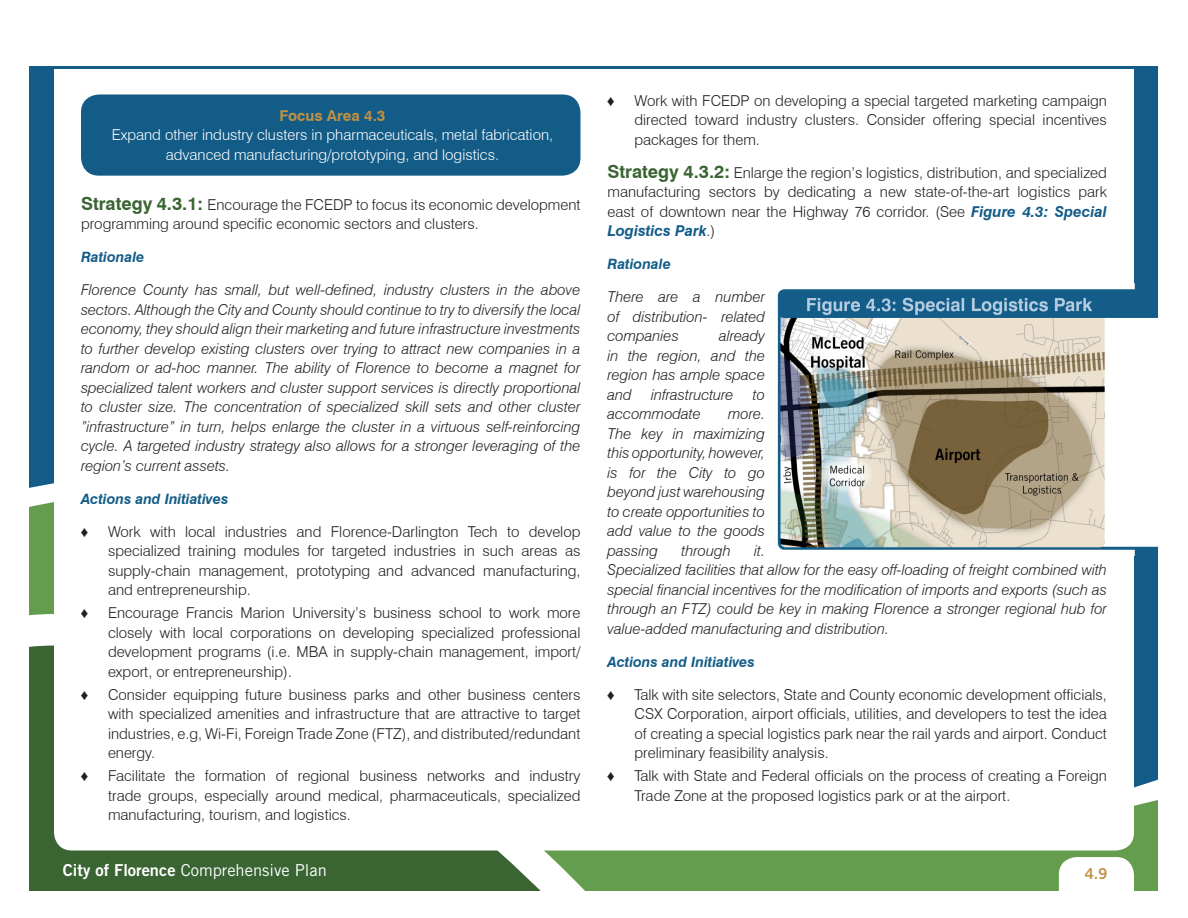
<style>
.page{position:relative;width:1188px;height:918px;background:#fff}
.page>*{position:absolute;margin:0;border:0;box-sizing:border-box;transform-origin:0 0}
.t1{font:16.5px "Trade Gothic LT Std";color:#fff}
._1_Bullets{font:300 15px/19.5px "Swiss 721 BT";color:#231f20;text-align:justify}
.Rationale_Italic{font:italic 300 15px/19.5px "Swiss 721 BT";color:#231f20;text-align:justify}
.Main_Body_Text{font:300 15px/19.5px "Swiss 721 BT";color:#231f20}
.Main_Body_Text-2{font:300 15px/19.5px "Swiss 721 BT";color:#fff;text-align:center}
.t2{font:15px "Swiss 721 BT";color:#fff}
.Main_Body_Text-3{font:700 15px "Swiss 721 BT";color:#c09043}
._1_Bullets-2{font:15px "Arial Narrow";color:#231f20}
.t3{font:15px "Trade Gothic LT Std Bd 2";color:#c09043}
._4_Blue_Italic_Heade{font:italic 700 14.25px "Swiss 721 BT";color:#145d88}
.s1{font-weight:700;font-size:18px;color:#3a6533}
.s2{font-weight:700;font-style:italic;color:#135c88}
.s3{font-weight:700}
.s4{font-family:"Trade Gothic LT Std Bd 2"}
</style>
<div class="page">
<svg style="left:29px;top:582px;width:888px;height:309px;background:#629055"></svg>
<div style="left:1134px;top:69px;width:24px;height:719px;background:#135c88"></div>
<div style="left:29px;top:69px;width:25px;height:419px;background:#135c88"></div>
<hr style="left:27px;top:66px;width:1134px;height:3px;background:#135c88">
<div style="left:54px;top:74px;width:1080px;height:776px;background:#fff;border-radius:18px"></div>
<div style="left:45px;top:855px;width:392px;height:33px;background:#3a6533"></div>
<div style="left:81px;top:95px;width:499px;height:81px;background:#135c88;border-radius:18px"></div>
<img style="left:777px;top:284px;width:381px;height:271px">
<p class="Main_Body_Text-3" style="left:279px;top:106px;width:107px">Focus Area 4.3</p>
<p class="Main_Body_Text-2" style="left:112px;top:125px;width:443px">Expand other industry clusters in pharmaceuticals, metal fabrication, advanced manufacturing/prototyping, and logistics.</p>
<p class="Main_Body_Text" style="left:81px;top:194px;width:501px"><span class="s1">Strategy 4.3.1:</span> Encourage the FCEDP to focus its economic development programming around specific economic sectors and clusters.</p>
<p class="_4_Blue_Italic_Heade" style="left:81px;top:248px;width:65px">Rationale</p>
<p class="Rationale_Italic" style="left:81px;top:280px;width:501px">Florence County has small, but well-defined, industry clusters in the above sectors. Although the City and County should continue to try to diversify the local economy, they should align their marketing and future infrastructure investments to further develop existing clusters over trying to attract new companies in a random or ad-hoc manner. The ability of Florence to become a magnet for specialized talent workers and cluster support services is directly proportional to cluster size. The concentration of specialized skill sets and other cluster ”infrastructure” in turn, helps enlarge the cluster in a virtuous self-reinforcing cycle. A targeted industry strategy also allows for a stronger leveraging of the region’s current assets.</p>
<p class="_4_Blue_Italic_Heade" style="left:81px;top:490px;width:149px">Actions and Initiatives</p>
<p class="_1_Bullets-2" style="left:81px;top:520px;width:9px">♦</p>
<p class="_1_Bullets" style="left:108px;top:521px;width:474px">Work with local industries and Florence-Darlington Tech to develop specialized training modules for targeted industries in such areas as supply-chain management, prototyping and advanced manufacturing, and entrepreneurship.</p>
<p class="_1_Bullets-2" style="left:81px;top:602px;width:9px">♦</p>
<p class="_1_Bullets" style="left:108px;top:603px;width:474px">Encourage Francis Marion University’s business school to work more closely with local corporations on developing specialized professional development programs (i.e. MBA in supply-chain management, import/ export, or entrepreneurship).</p>
<p class="_1_Bullets-2" style="left:81px;top:683px;width:9px">♦</p>
<p class="_1_Bullets" style="left:108px;top:684px;width:474px">Consider equipping future business parks and other business centers with specialized amenities and infrastructure that are attractive to target industries, e.g, Wi-Fi, Foreign Trade Zone (FTZ), and distributed/redundant energy.</p>
<p class="_1_Bullets-2" style="left:81px;top:765px;width:9px">♦</p>
<p class="_1_Bullets" style="left:108px;top:766px;width:474px">Facilitate the formation of regional business networks and industry trade groups, especially around medical, pharmaceuticals, specialized manufacturing, tourism, and logistics.</p>
<p class="_1_Bullets" style="left:313px;top:733px;width:10px">.)</p>
<p class="_1_Bullets-2" style="left:608px;top:90px;width:9px">♦</p>
<p class="_1_Bullets" style="left:634px;top:91px;width:474px">Work with FCEDP on developing a special targeted marketing campaign directed toward industry clusters. Consider offering special incentives packages for them.</p>
<p class="Main_Body_Text" style="left:608px;top:163px;width:501px;text-align:justify"><span class="s1">Strategy 4.3.2:</span> Enlarge the region’s logistics, distribution, and specialized manufacturing sectors by dedicating a new state-of-the-art logistics park east of downtown near the Highway 76 corridor. (See <span class="s2">Figure 4.3: Special Logistics Park</span>.)</p>
<p class="_4_Blue_Italic_Heade" style="left:608px;top:256px;width:65px">Rationale</p>
<p class="Rationale_Italic" style="left:608px;top:287px;width:159px">There are a number of distribution- related companies</p>
<p class="Rationale_Italic" style="left:608px;top:326px;width:159px;text-indent:112px">already in the region, and the region has ample space and</p>
<p class="Rationale_Italic" style="left:651px;top:385px;width:84px">infrastructure</p>
<p class="Rationale_Italic" style="left:753px;top:385px;width:14px">to</p>
<p class="Rationale_Italic" style="left:608px;top:404px;width:95px">accommodate</p>
<p class="Rationale_Italic" style="left:608px;top:404px;width:159px;text-indent:121px">more.<br>The key in maximizing this opportunity, however, is for the City to go beyond just warehousing to create opportunities to add value to the goods passing</p>
<p class="Rationale_Italic" style="left:608px;top:541px;width:501px;text-align:left;text-indent:147px">it.<br>Specialized facilities that allow for the easy off-loading of freight combined with special financial incentives for the modification of imports and exports (such as through an FTZ) could be key in making Florence a stronger regional hub for value-added manufacturing and distribution.</p>
<p class="_4_Blue_Italic_Heade" style="left:608px;top:653px;width:149px">Actions and Initiatives</p>
<p class="_1_Bullets-2" style="left:608px;top:684px;width:9px">♦</p>
<p class="_1_Bullets" style="left:634px;top:685px;width:474px">Talk with site selectors, State and County economic development officials, CSX Corporation, airport officials, utilities, and developers to test the idea of creating a special logistics park near the rail yards and airport. Conduct preliminary feasibility analysis.</p>
<p class="_1_Bullets-2" style="left:608px;top:765px;width:9px">♦</p>
<p class="_1_Bullets" style="left:634px;top:766px;width:474px">Talk with State and Federal officials on the process of creating a Foreign<br>Trade Zone at the proposed logistics park or at the airport.</p>
<p class="Rationale_Italic" style="left:682px;top:541px;width:51px">through</p>
<p class="t2" style="left:54px;top:860px;width:258px"><span class="s3">City of Florence</span> Comprehensive Plan</p>
<p class="t1" style="left:63px;top:860px;width:265px"><span class="s4">City of Florence</span> Comprehensive Plan</p>
<p class="t3" style="left:1085px;top:865px;width:24px">4.9</p>
</div>
